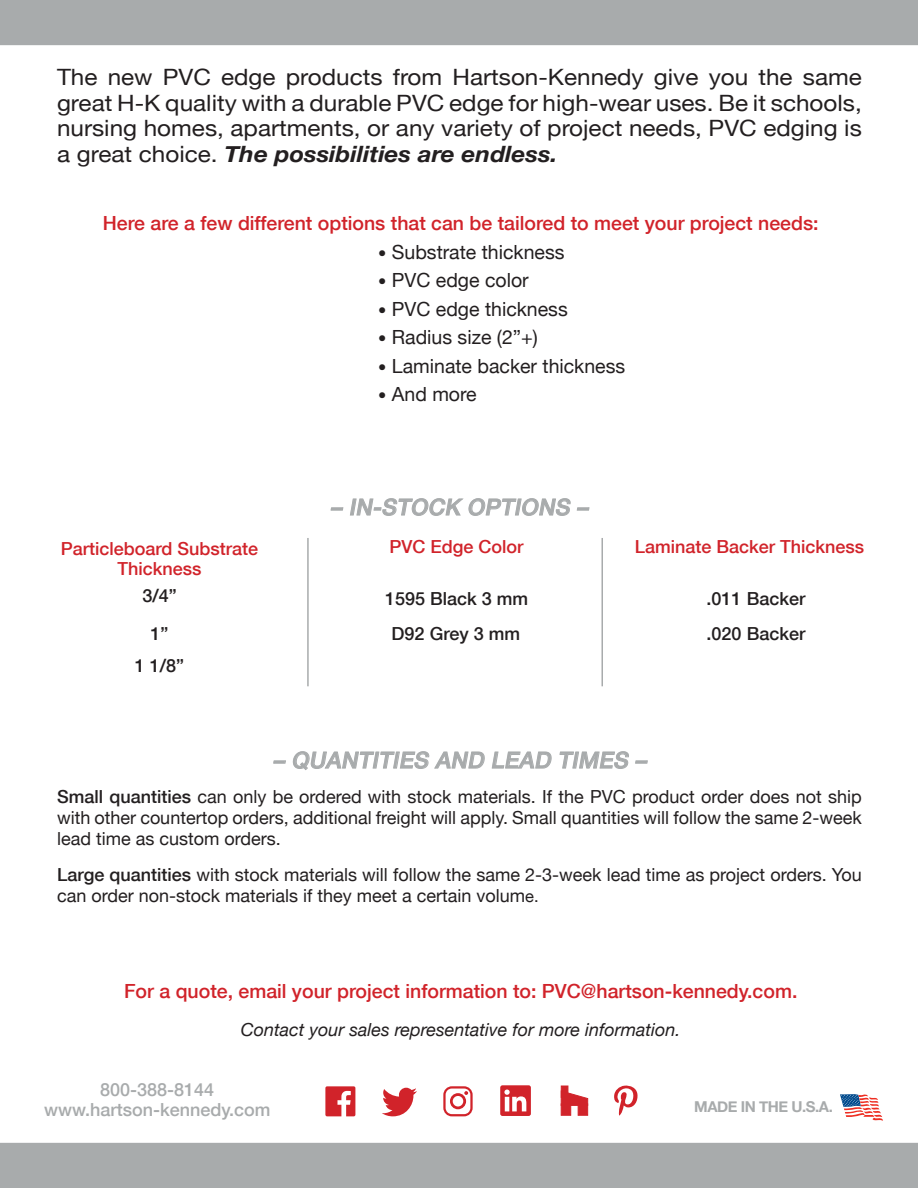
<style>
.page{position:relative;width:918px;height:1188px;background:#fff}
.page>*{position:absolute;margin:0;border:0;box-sizing:border-box;transform-origin:0 0}
.t1{font:22.5px/25.5px "Helvetica Neue";color:#231f20;text-align:justify;scale:1.08 1}
.t2{font:italic 500 22.5px "Helvetica Neue";color:#a8abac}
.t3{font:500 19.5px "Helvetica Neue";color:#d1232a}
.t4{font:19.5px "Helvetica Neue";color:#231f20}
.t5{font:18px/21px "Helvetica Neue";color:#231f20;text-align:justify}
.t6{font:500 18px "Helvetica Neue";color:#d1232a}
.t7{font:500 18px "Helvetica Neue";color:#231f20}
.t8{font:italic 18px "Helvetica Neue";color:#231f20}
.t9{font:500 18px "Helvetica Neue";color:#a8abac}
.t10{font:700 15px "Helvetica Neue";letter-spacing:-.03em;color:#a8abac}
.s1{font-weight:700;font-style:italic}
.s2{font-size:16.5px}
.s3{font-weight:500}
</style>
<div class="page">
<svg style="left:274px;top:761px;width:12px;height:2px"></svg>
<svg style="left:293px;top:751px;width:192px;height:19px"></svg>
<svg style="left:492px;top:751px;width:59px;height:18px"></svg>
<svg style="left:560px;top:751px;width:69px;height:18px"></svg>
<svg style="left:635px;top:761px;width:12px;height:2px"></svg>
<div style="left:561px;top:1104px;width:10px;height:11px;background:#d1232a;border:1px solid #d1232a"></div>
<div style="left:578px;top:1104px;width:10px;height:11px;background:#d1232a;border:1px solid #d1232a"></div>
<svg style="left:561px;top:1091px;width:27px;height:15px"></svg>
<div style="left:561px;top:1086px;width:7px;height:11px;background:#d1232a"></div>
<svg style="left:325px;top:1086px;width:30px;height:30px"></svg>
<div style="left:500px;top:1085px;width:31px;height:31px;background:#d1232a;border-radius:2px"></div>
<svg style="left:504px;top:1090px;width:22px;height:21px"></svg>
<svg style="left:382px;top:1088px;width:35px;height:28px"></svg>
<svg style="left:614px;top:1085px;width:24px;height:31px"></svg>
<svg style="left:443px;top:1086px;width:30px;height:30px"></svg>
<svg style="left:840px;top:1094px;width:43px;height:27px"></svg>
<svg style="left:331px;top:508px;width:12px;height:2px"></svg>
<svg style="left:350px;top:498px;width:113px;height:18px"></svg>
<svg style="left:469px;top:498px;width:101px;height:18px"></svg>
<svg style="left:577px;top:508px;width:12px;height:2px"></svg>
<hr style="left:307px;top:538px;width:2px;height:148px;background:#a8abac">
<hr style="left:602px;top:538px;width:1px;height:148px;background:#a8abac">
<div style="left:0;top:0;width:918px;height:45px;background:#a8abac"></div>
<div style="left:0;top:1143px;width:918px;height:45px;background:#a8abac"></div>
<p class="t1" style="left:57px;top:64px;width:747px">The new PVC edge products from Hartson-Kennedy give you the same great H-K quality with a durable PVC edge for high-wear uses. Be it schools, nursing homes, apartments, or any variety of project needs, PVC edging is a great choice. <span class="s1">The possibilities are endless.</span></p>
<p class="t3" style="left:103px;top:211px;width:717px">Here are a few different options that can be tailored to meet your project needs:</p>
<p class="t4" style="left:378px;top:240px;width:188px"><span class="s2">•</span> Substrate thickness</p>
<p class="t4" style="left:378px;top:268px;width:152px"><span class="s2">•</span> PVC edge color</p>
<p class="t4" style="left:378px;top:297px;width:191px"><span class="s2">•</span> PVC edge thickness</p>
<p class="t4" style="left:378px;top:325px;width:161px"><span class="s2">•</span> Radius size (2”+)</p>
<p class="t4" style="left:378px;top:354px;width:249px"><span class="s2">•</span> Laminate backer thickness</p>
<p class="t4" style="left:378px;top:382px;width:100px"><span class="s2">•</span> And more</p>
<p class="t6" style="left:61px;top:538px;width:199px">Particleboard Substrate</p>
<p class="t6" style="left:118px;top:557px;width:86px">Thickness</p>
<p class="t7" style="left:142px;top:585px;width:36px">3/4”</p>
<p class="t7" style="left:151px;top:623px;width:19px">1”</p>
<p class="t7" style="left:135px;top:654px;width:51px">1 1/8”</p>
<p class="t2" style="left:330px;top:494px;width:264px">– IN-STOCK OPTIONS –</p>
<p class="t6" style="left:390px;top:536px;width:136px">PVC Edge Color</p>
<p class="t6" style="left:635px;top:536px;width:231px">Laminate Backer Thickness</p>
<p class="t7" style="left:385px;top:588px;width:145px">1595 Black 3 mm</p>
<p class="t7" style="left:392px;top:623px;width:130px">D92 Grey 3 mm</p>
<p class="t7" style="left:707px;top:588px;width:100px">.011 Backer</p>
<p class="t7" style="left:707px;top:623px;width:100px">.020 Backer</p>
<p class="t2" style="left:273px;top:747px;width:379px">– QUANTITIES AND LEAD TIMES –</p>
<p class="t5" style="left:57px;top:785px;width:806px"><span class="s3">Small quantities</span> can only be ordered with stock materials. If the PVC product order does not ship with other countertop orders, additional freight will apply. Small quantities will follow the same 2-week lead time as custom orders.</p>
<p class="t5" style="left:57px;top:863px;width:806px"><span class="s3">Large quantities</span> with stock materials will follow the same 2-3-week lead time as project orders. You can order non-stock materials if they meet a certain volum<span class="s2">e.</span></p>
<p class="t3" style="left:124px;top:979px;width:675px">For a quote, email your project information to: PVC@hartson-kennedy.com.</p>
<p class="t8" style="left:241px;top:1019px;width:441px">Contact your sales representative for more information.</p>
<p class="t9" style="left:100px;top:1079px;width:116px">800-388-8144</p>
<p class="t9" style="left:44px;top:1099px;width:228px">www.hartson-kennedy.com</p>
<p class="t10" style="left:694px;top:1097px;width:140px">MADE IN THE U.S.A.</p>
</div>
